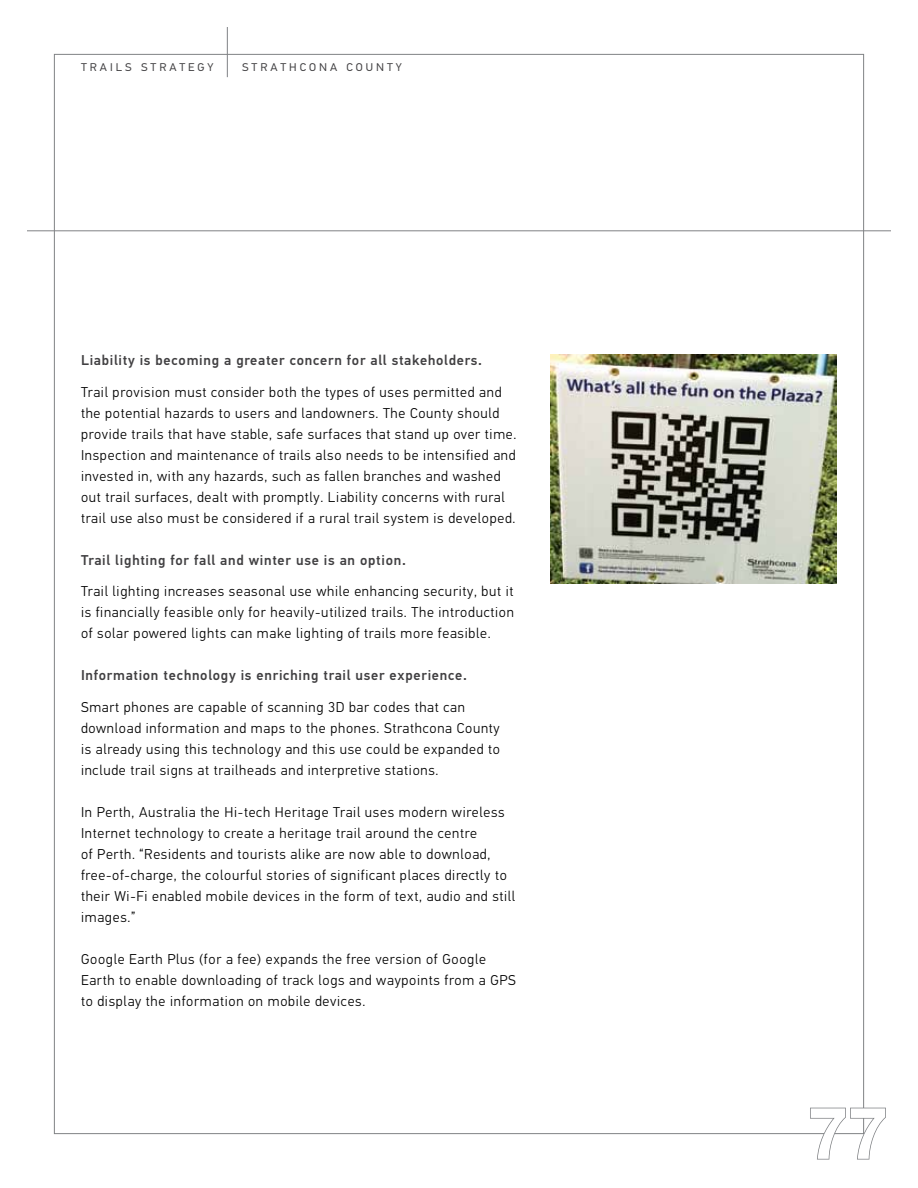
<style>
.page{position:relative;width:918px;height:1188px;background:#fff}
.page>*{position:absolute;margin:0;border:0;box-sizing:border-box;transform-origin:0 0}
.t1{font:700 72px "Helvetica Neue";color:#fff}
.t2{font:300 15px "PF Din Text Pro";letter-spacing:.2em;color:#414042}
.t3{font:300 14.25px/21px "PF Din Text Pro";letter-spacing:.05em;color:#000}
.t4{font:500 14.25px "PF Din Text Pro";letter-spacing:.05em;color:#414042}
</style>
<div class="page">
<hr style="left:227px;top:27px;width:1px;height:50px;background:#808285">
<svg style="left:809px;top:1107px;width:77px;height:53px"></svg>
<img style="left:551px;top:354px;width:286px;height:229px">
<hr style="left:27px;top:230px;width:864px;height:1px;background:#808285">
<p class="t2" style="left:81px;top:57px;width:134px">trails strategy</p>
<p class="t2" style="left:242px;top:57px;width:161px">strathcona county</p>
<p class="t4" style="left:81px;top:352px;width:403px">Liability is becoming a greater concern for all stakeholders.</p>
<p class="t3" style="left:81px;top:381px;width:437px">Trail provision must consider both the types of uses permitted and the potential hazards to users and landowners. The County should provide trails that have stable, safe surfaces that stand up over time.<br>Inspection and maintenance of trails also needs to be intensified and invested in, with any hazards, such as fallen branches and washed out trail surfaces, dealt with promptly. Liability concerns with rural trail use also must be considered if a rural trail system is developed.</p>
<p class="t4" style="left:81px;top:551px;width:326px">Trail lighting for fall and winter use is an option.</p>
<p class="t3" style="left:81px;top:581px;width:434px;text-align:justify">Trail lighting increases seasonal use while enhancing security, but it is financially feasible only for heavily-utilized trails. The introduction of solar powered lights can make lighting of trails more feasible.</p>
<p class="t4" style="left:81px;top:667px;width:387px">Information technology is enriching trail user experience.</p>
<p class="t3" style="left:81px;top:696px;width:421px">Smart phones are capable of scanning 3D bar codes that can download information and maps to the phones. Strathcona County is already using this technology and this use could be expanded to include trail signs at trailheads and interpretive stations.</p>
<p class="t3" style="left:81px;top:801px;width:436px">In Perth, Australia the Hi-tech Heritage Trail uses modern wireless Internet technology to create a heritage trail around the centre<br>of Perth. “Residents and tourists alike are now able to download, free-of-charge, the colourful stories of significant places directly to their Wi-Fi enabled mobile devices in the form of text, audio and still images.”</p>
<p class="t3" style="left:81px;top:948px;width:436px">Google Earth Plus (for a fee) expands the free version of Google<br>Earth to enable downloading of track logs and waypoints from a GPS to display the information on mobile devices.</p>
<h1 class="t1" style="left:808px;top:1089px;width:82px">77</h1>
</div>
